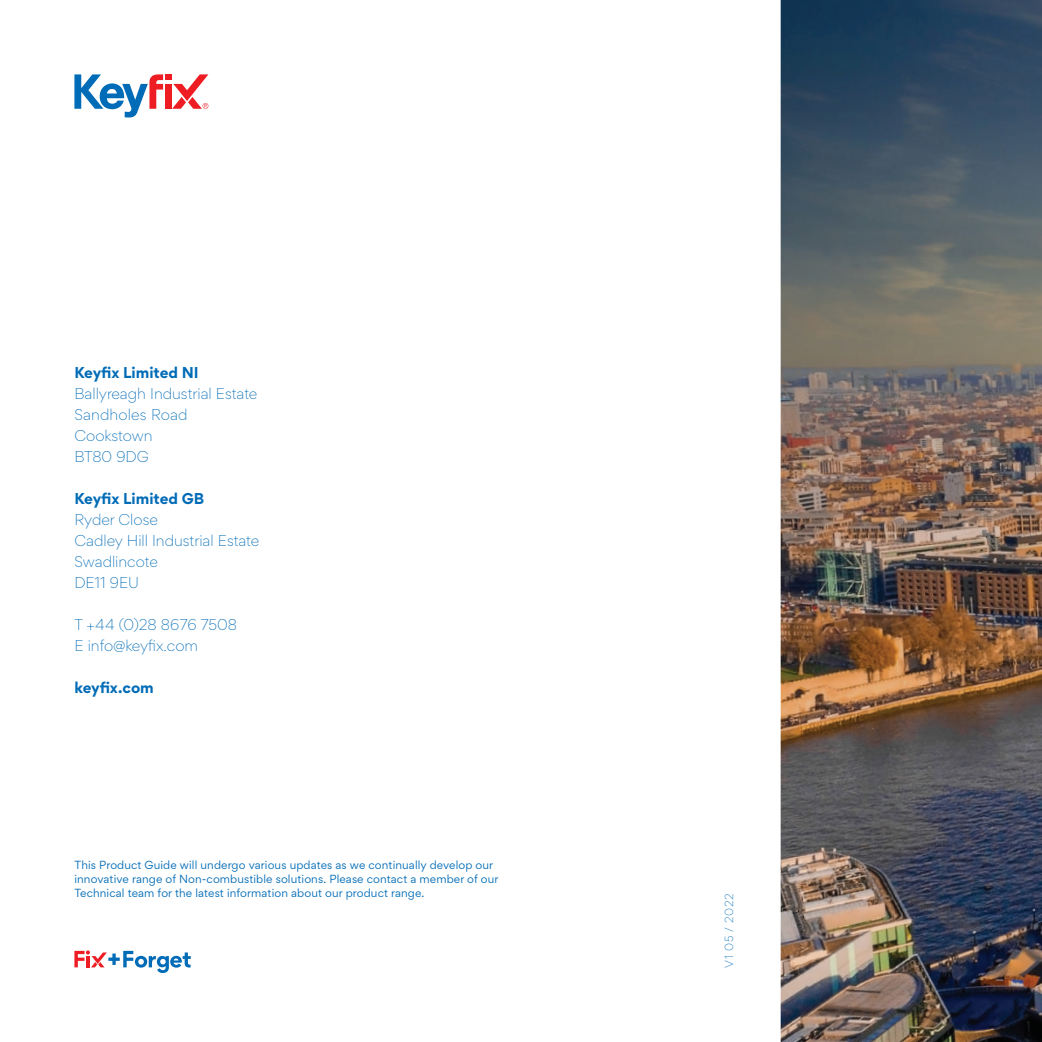
<style>
.page{position:relative;width:1042px;height:1042px;background:#fff}
.page>*{position:absolute;margin:0;border:0;box-sizing:border-box;transform-origin:0 0}
.t1{font:300 14px/21px "Gordita";color:#006bb6}
.t2{font:700 14px "Gordita";color:#006bb6}
.t3{font:10.5px/14px "Gordita";letter-spacing:.01em;color:#006bb6}
.t4{font:300 10.5px "Gordita";letter-spacing:.05em;color:#006bb6}
</style>
<div class="page">
<div style="left:165px;top:74px;width:7px;height:6px;background:#ee1d23"></div>
<div style="left:165px;top:84px;width:7px;height:25px;background:#ee1d23"></div>
<svg style="left:74px;top:74px;width:89px;height:43px"></svg>
<svg style="left:172px;top:74px;width:36px;height:35px"></svg>
<svg style="left:74px;top:950px;width:117px;height:23px"></svg>
<img style="left:780px;top:0;width:262px;height:1042px">
<h1 class="t2" style="left:74px;top:361px;width:126px">Keyfix Limited NI</h1>
<h1 class="t1" style="left:74px;top:382px;width:185px">Ballyreagh Industrial Estate<br>Sandholes Road<br>Cookstown<br>BT80 9DG</h1>
<h1 class="t2" style="left:74px;top:487px;width:131px">Keyfix Limited GB</h1>
<h1 class="t1" style="left:74px;top:508px;width:186px">Ryder Close<br>Cadley Hill Industrial Estate<br>Swadlincote<br>DE11 9EU</h1>
<h1 class="t1" style="left:74px;top:613px;width:164px">T +44 (0)28 8676 7508<br>E info@keyfix.com</h1>
<h1 class="t2" style="left:74px;top:676px;width:81px">keyfix.com</h1>
<p class="t3" style="left:74px;top:858px;width:425px">This Product Guide will undergo various updates as we continually develop our innovative range of Non-combustible solutions. Please contact a member of our<br>Technical team for the latest information about our product range.</p>
<p class="t4" style="left:721px;top:967px;width:75px;rotate:-90deg">V1 05 / 2022</p>
</div>
